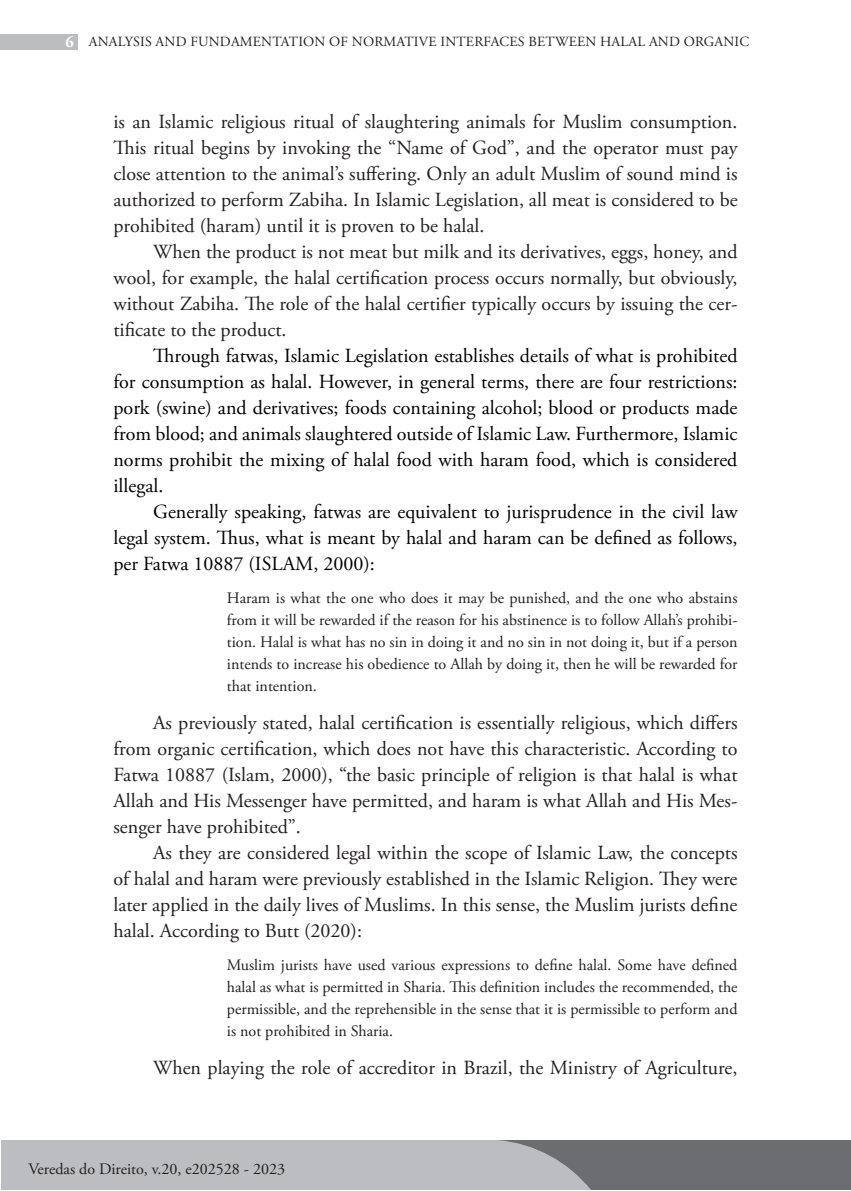
<style>
.page{position:relative;width:851px;height:1191px;background:#fff}
.page>*{position:absolute;margin:0;border:0;box-sizing:border-box;transform-origin:0 0}
.t1{font:20px/26px "Adobe Garamond Pro";color:#231f20;text-align:justify}
.t2{font:20px/26px "Adobe Garamond Pro";color:#000001;text-align:justify}
.t3{font:16px/22px "Adobe Garamond Pro";color:#231f20;text-align:justify}
.t4{font:14px "Adobe Garamond Pro";letter-spacing:.015em;color:#231f20}
.s1{font-weight:700;font-size:16px;color:#fff}
</style>
<div class="page">
<div style="left:1px;top:1140px;width:849px;height:50px;background:#6c6d70"></div>
<div style="left:0;top:34px;width:77px;height:16px;background:#bcbdc0"></div>
<div style="left:1px;top:1140px;width:590px;height:50px;background:#bcbdc0"></div>
<p class="t4" style="left:65px;top:34px;width:685px"><span class="s1">6</span> ANALYSIS AND FUNDAMENTATION OF NORMATIVE INTERFACES BETWEEN HALAL AND ORGANIC</p>
<p class="t1" style="left:113px;top:109px;width:625px">is an Islamic religious ritual of slaughtering animals for Muslim consumption.<br>This ritual begins by invoking the “Name of God”, and the operator must pay close attention to the animal’s suffering. Only an adult Muslim of sound mind is authorized to perform Zabiha. In Islamic Legislation, all meat is considered to be prohibited (haram) until it is proven to be halal.</p>
<p class="t1" style="left:113px;top:239px;width:625px;text-indent:40px">When the product is not meat but milk and its derivatives, eggs, honey, and wool, for example, the halal certification process occurs normally, but obviously, without Zabiha. The role of the halal certifier typically occurs by issuing the cer&shy;tificate to the product.</p>
<p class="t2" style="left:113px;top:343px;width:625px;text-indent:40px">Through fatwas, Islamic Legislation establishes details of what is prohibited for consumption as halal. However, in general terms, there are four restrictions: pork (swine) and derivatives; foods containing alcohol; blood or products made from blood; and animals slaughtered outside of Islamic Law. Furthermore, Islamic norms prohibit the mixing of halal food with haram food, which is considered illegal.</p>
<p class="t2" style="left:113px;top:499px;width:625px;text-indent:40px">Generally speaking, fatwas are equivalent to jurisprudence in the civil law legal system. Thus, what is meant by halal and haram can be defined as follows, per Fatwa 10887 (ISLAM, 2000):</p>
<p class="t3" style="left:227px;top:588px;width:512px">Haram is what the one who does it may be punished, and the one who abstains from it will be rewarded if the reason for his abstinence is to follow Allah’s prohibi&shy;tion. Halal is what has no sin in doing it and no sin in not doing it, but if a person intends to increase his obedience to Allah by doing it, then he will be rewarded for that intention.</p>
<p class="t1" style="left:113px;top:710px;width:625px;text-indent:40px">As previously stated, halal certification is essentially religious, which differs from organic certification, which does not have this characteristic. According to Fatwa 10887 (Islam, 2000), “the basic principle of religion is that halal is what Allah and His Messenger have permitted, and haram is what Allah and His Mes&shy;senger have prohibited”.</p>
<p class="t1" style="left:113px;top:840px;width:625px;text-indent:40px">As they are considered legal within the scope of Islamic Law, the concepts of halal and haram were previously established in the Islamic Religion. They were later applied in the daily lives of Muslims. In this sense, the Muslim jurists define halal. According to Butt (2020):</p>
<p class="t3" style="left:227px;top:954px;width:512px">Muslim jurists have used various expressions to define halal. Some have defined halal as what is permitted in Sharia. This definition includes the recommended, the permissible, and the reprehensible in the sense that it is permissible to perform and is not prohibited in Sharia.</p>
<p class="t1" style="left:153px;top:1055px;width:585px">When playing the role of accreditor in Brazil, the Ministry of Agriculture,</p>
<p class="t3" style="left:28px;top:1158px;width:258px">Veredas do Direito, v.20, e202528 - 2023</p>
</div>
